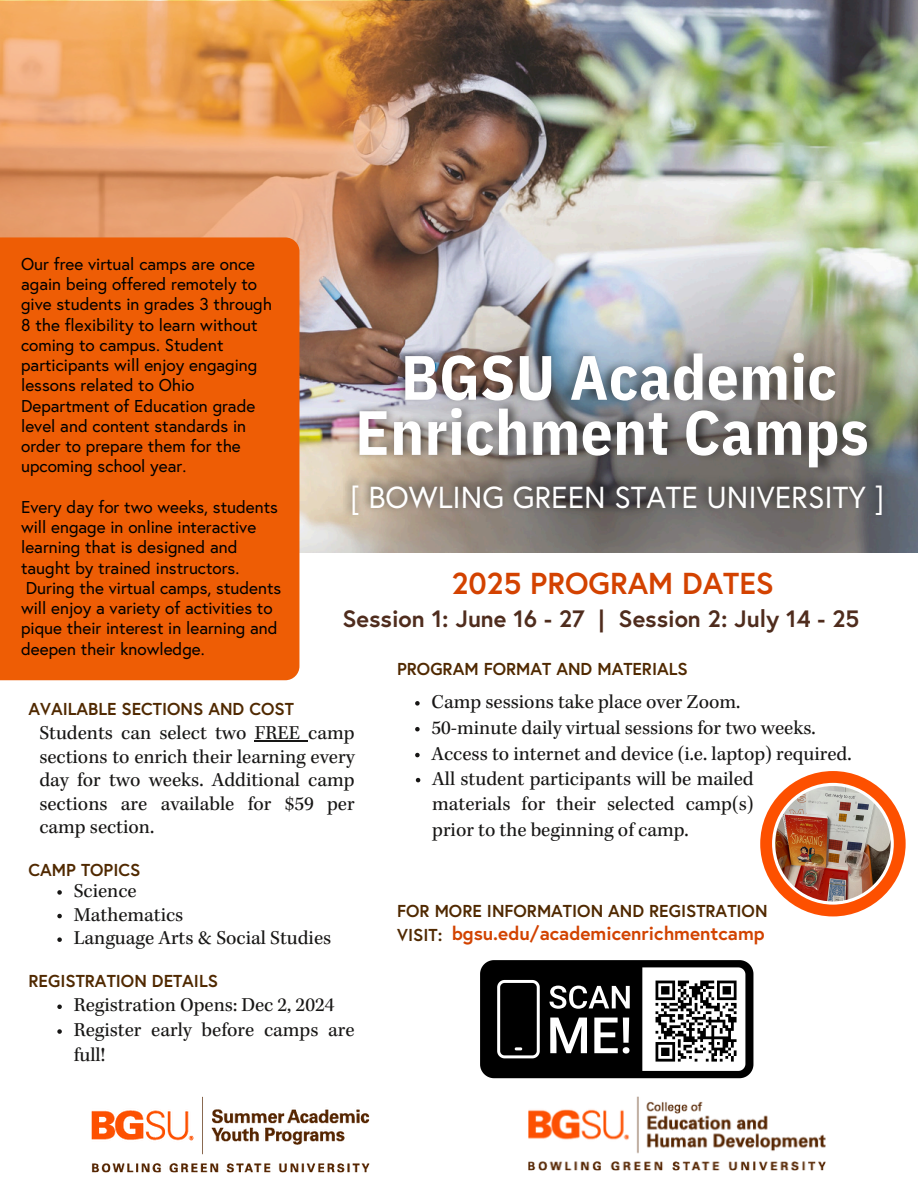
<style>
.page{position:relative;width:918px;height:1188px;background:#fff}
.page>*{position:absolute;margin:0;border:0;box-sizing:border-box;transform-origin:0 0}
.t1{font:700 62.55px/55.2px "IBM Plex Sans Cond";letter-spacing:.01em;color:#fff;text-align:center}
.t2{font:30.3px "Europa";color:#fff}
.t3{font:700 30.3px "Europa";color:#d34200}
.t4{font:700 23.7px "Europa";color:#4f2c1d}
.t5{font:20.25px/23.7px "Kepler Std";color:#171615;text-align:justify}
.t6{font:700 18.9px "Europa";color:#d24301}
.t7{font:700 17.25px/23.7px "Europa";color:#502900}
.t8{font:17.1px/20.2px "Europa";color:#000}
</style>
<div class="page">
<img style="left:0;top:0;width:918px;height:552px">
<img style="left:0;top:2px;width:459px;height:467px">
<img style="left:343px;top:343px;width:544px;height:175px">
<div style="left:0;top:237px;width:299px;height:443px;background:#ee5d05"></div>
<img style="left:92px;top:1096px;width:278px;height:77px">
<img style="left:529px;top:1096px;width:297px;height:74px">
<svg style="left:480px;top:960px;width:273px;height:118px"></svg>
<img style="left:760px;top:771px;width:146px;height:145px">
<hr style="left:255px;top:740px;width:53px;height:1px;background:#171615">
<svg style="left:415px;top:701px;width:5px;height:5px"></svg>
<svg style="left:415px;top:727px;width:5px;height:4px"></svg>
<svg style="left:415px;top:753px;width:5px;height:4px"></svg>
<svg style="left:57px;top:1005px;width:5px;height:4px"></svg>
<svg style="left:57px;top:1029px;width:5px;height:5px"></svg>
<svg style="left:57px;top:890px;width:5px;height:5px"></svg>
<svg style="left:57px;top:914px;width:5px;height:4px"></svg>
<svg style="left:57px;top:937px;width:5px;height:5px"></svg>
<svg style="left:416px;top:778px;width:4px;height:4px"></svg>
<p class="t8" style="left:21px;top:254px;width:252px">Our free virtual camps are once again being offered remotely to give students in grades 3 through<br>8 the flexibility to learn without coming to campus. Student participants will enjoy engaging lessons related to Ohio<br>Department of Education grade level and content standards in order to prepare them for the upcoming school year.</p>
<p class="t8" style="left:21px;top:497px;width:258px">Every day for two weeks, students will engage in online interactive learning that is designed and taught by trained instructors.</p>
<p class="t8" style="left:21px;top:578px;width:262px">During the virtual camps, students will enjoy a variety of activities to pique their interest in learning and deepen their knowledge.</p>
<h1 class="t1" style="left:355px;top:349px;width:515px">BGSU Academic<br>Enrichment Camps</h1>
<h1 class="t2" style="left:351px;top:478px;width:535px">[ BOWLING GREEN STATE UNIVERSITY ]</h1>
<h2 class="t3" style="left:452px;top:564px;width:324px">2025 PROGRAM DATES</h2>
<p class="t4" style="left:343px;top:604px;width:518px">Session 1: June 16 - 27 | Session 2: July 14 - 25</p>
<h2 class="t7" style="left:397px;top:657px;width:292px">PROGRAM FORMAT AND MATERIALS</h2>
<h2 class="t7" style="left:29px;top:697px;width:267px">AVAILABLE SECTIONS AND COST</h2>
<p class="t5" style="left:39px;top:723px;width:317px">Students can select two FREE camp sections to enrich their learning every day for two weeks. Additional camp sections are available for $59 per camp section.</p>
<h2 class="t7" style="left:29px;top:858px;width:113px">CAMP TOPICS</h2>
<p class="t5" style="left:74px;top:881px;width:64px">Science</p>
<p class="t5" style="left:74px;top:905px;width:111px">Mathematics</p>
<p class="t5" style="left:74px;top:928px;width:259px">Language Arts &amp; Social Studies</p>
<h2 class="t7" style="left:29px;top:969px;width:191px">REGISTRATION DETAILS</h2>
<p class="t5" style="left:74px;top:995px;width:262px">Registration Opens: Dec 2, 2024</p>
<p class="t5" style="left:74px;top:1020px;width:282px">Register early before camps are</p>
<p class="t5" style="left:74px;top:1045px;width:33px">full!</p>
<p class="t5" style="left:432px;top:692px;width:310px">Camp sessions take place over Zoom.</p>
<p class="t5" style="left:432px;top:718px;width:386px">50-minute daily virtual sessions for two weeks.</p>
<p class="t5" style="left:432px;top:744px;width:421px">Access to internet and device (i.e. laptop) required.</p>
<p class="t5" style="left:432px;top:769px;width:323px">All student participants will be mailed</p>
<p class="t5" style="left:432px;top:794px;width:323px;line-height:25.8px">materials for their selected camp(s) prior to the beginning of camp.</p>
<p class="t7" style="left:397px;top:899px;width:372px">FOR MORE INFORMATION AND REGISTRATION<br>VISIT:</p>
<p class="t6" style="left:452px;top:922px;width:315px">bgsu.edu/academicenrichmentcamp</p>
</div>
